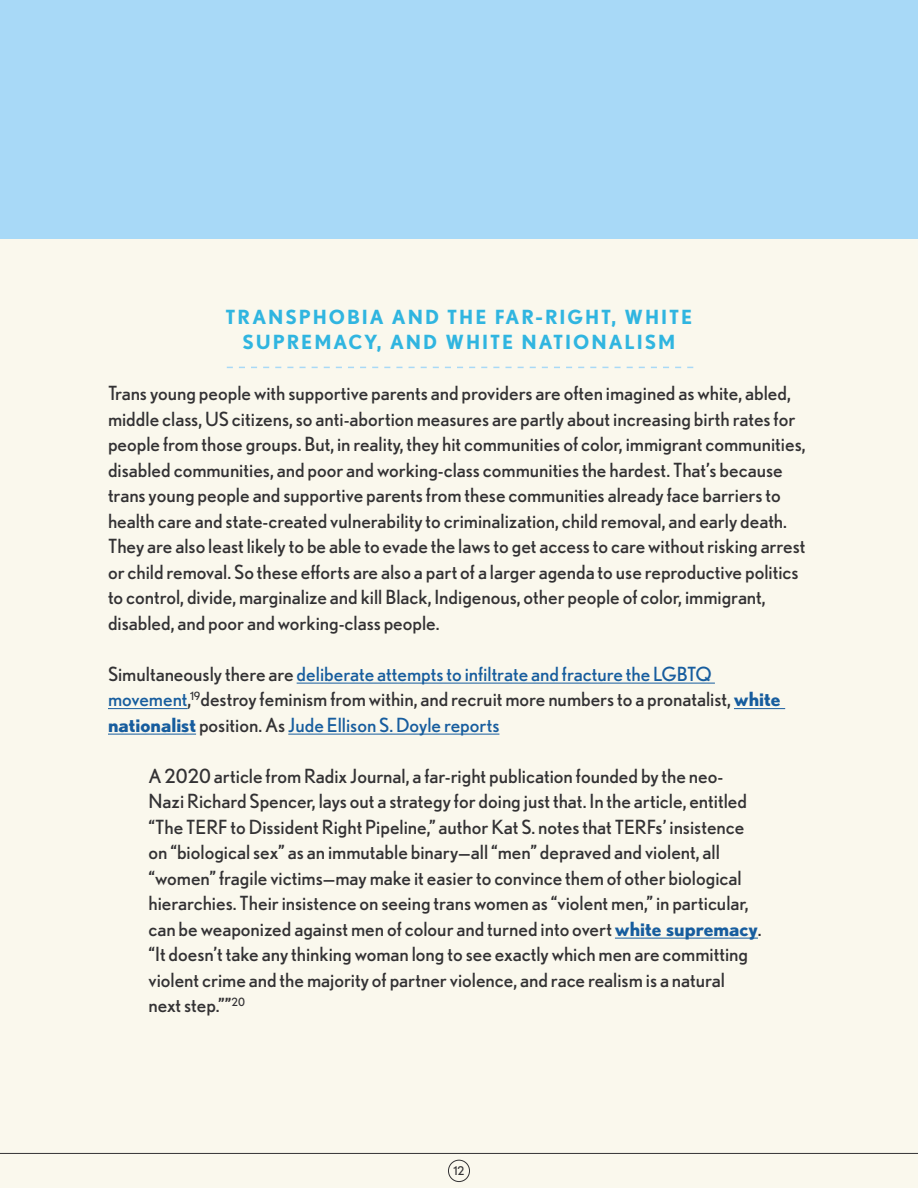
<style>
.page{position:relative;width:918px;height:1188px;background:#faf8ed}
.page>*{position:absolute;margin:0;border:0;box-sizing:border-box;transform-origin:0 0}
.Paragraph_Style_2{font:19.5px/25.5px "Nobel";color:#333234}
.t1{font:700 19.5px "Nobel";letter-spacing:.1em;color:#30b5e0}
.t2{font:12px "Nobel";color:#333234}
.s1{color:#175d9e}
.s2{font-weight:700;color:#175d9e}
</style>
<div class="page">
<hr style="left:0;top:1153px;width:918px;height:1px;background:#333234">
<div style="left:448px;top:1160px;width:22px;height:22px;border:1px solid #333234;border-radius:50%"></div>
<hr style="left:297px;top:683px;width:418px;height:1px;background:#175d9e">
<hr style="left:108px;top:708px;width:80px;height:1px;background:#175d9e">
<hr style="left:734px;top:708px;width:51px;height:1px;background:#175d9e">
<hr style="left:108px;top:734px;width:88px;height:1px;background:#175d9e">
<hr style="left:288px;top:734px;width:211px;height:1px;background:#175d9e">
<hr style="left:615px;top:938px;width:143px;height:1px;background:#175d9e">
<svg style="left:227px;top:367px;width:466px;height:1px"></svg>
<div style="left:0;top:0;width:918px;height:239px;background:#a8d9f7"></div>
<p class="t1" style="left:226px;top:305px;width:468px">TRANSPHOBIA AND THE FAR-RIGHT, WHITE</p>
<p class="t1" style="left:243px;top:330px;width:434px">SUPREMACY, AND WHITE NATIONALISM</p>
<p class="Paragraph_Style_2" style="left:108px;top:380px;width:699px">Trans young people with supportive parents and providers are often imagined as white, abled, middle class, US citizens, so anti-abortion measures are partly about increasing birth rates for people from those groups. But, in reality, they hit communities of color, immigrant communities, disabled communities, and poor and working-class communities the hardest. That’s because trans young people and supportive parents from these communities already face barriers to health care and state-created vulnerability to criminalization, child removal, and early death.</p>
<p class="Paragraph_Style_2" style="left:108px;top:533px;width:699px">They are also least likely to be able to evade the laws to get access to care without risking arrest or child removal. So these efforts are also a part of a larger agenda to use reproductive politics to control, divide, marginalize and kill Black, Indigenous, other people of color, immigrant, disabled, and poor and working-class people.</p>
<p class="Paragraph_Style_2" style="left:108px;top:660px;width:674px">Simultaneously there are <span class="s1">deliberate attempts to infiltrate and fracture the LGBTQ movement</span>,<sup>19</sup>destroy feminism from within, and recruit more numbers to a pronatalist, <span class="s2">white nationalist</span> position. As <span class="s1">Jude Ellison S. Doyle reports</span></p>
<p class="Paragraph_Style_2" style="left:148px;top:762px;width:615px">A 2020 article from Radix Journal, a far-right publication founded by the neo-Nazi Richard Spencer, lays out a strategy for doing just that. In the article, entitled “The TERF to Dissident Right Pipeline,” author Kat S. notes that TERFs’ insistence on “biological sex” as an immutable binary—all “men” depraved and violent, all “women” fragile victims—may make it easier to convince them of other biological hierarchies. Their insistence on seeing trans women as “violent men,” in particular, can be weaponized against men of colour and turned into overt <span class="s2">white supremacy</span>. “It doesn’t take any thinking woman long to see exactly which men are committing violent crime and the majority of partner violence, and race realism is a natural</p>
<p class="Paragraph_Style_2" style="left:148px;top:992px;width:98px">next step.””<sup>20</sup></p>
<p class="t2" style="left:453px;top:1164px;width:13px">12</p>
</div>
